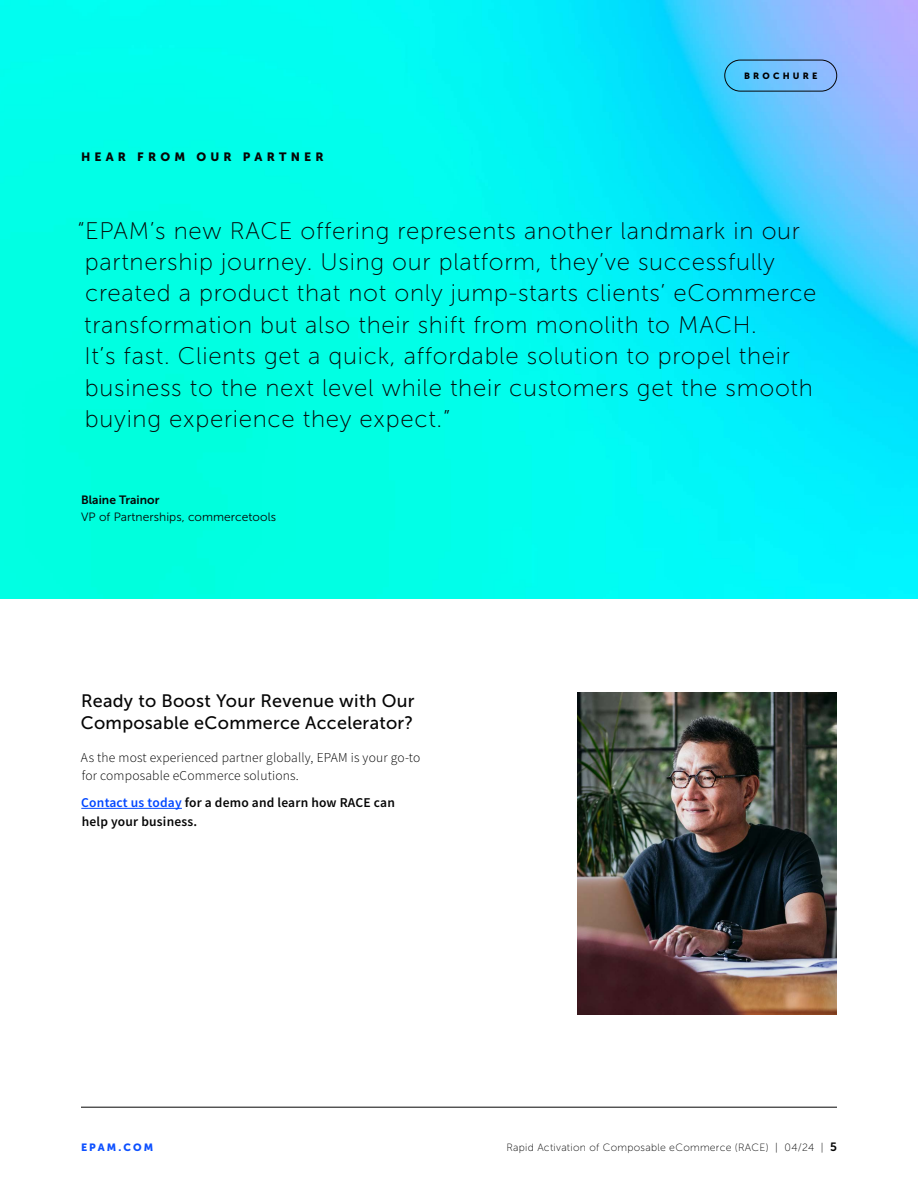
<style>
.page{position:relative;width:918px;height:1188px;background:#fff}
.page>*{position:absolute;margin:0;border:0;box-sizing:border-box;transform-origin:0 0}
.t1{font:24px/31.5px "Museo Sans 100";letter-spacing:.03em;color:#060606}
.t2{font:18px/22.5px "Museo Sans 500";letter-spacing:.015em;color:#060606}
.t3{font:300 13.5px/18px "Source Sans Pro";letter-spacing:.015em;color:#000}
.t4{font:600 13.5px/19.5px "Source Sans Pro";letter-spacing:.015em;color:#060606}
.t5{font:12px "Museo Sans 300";letter-spacing:.005em;color:#060606}
.t6{font:12px "Museo Sans 900";letter-spacing:.35em;color:#060606}
.t7{font:12px "Museo Sans 700";letter-spacing:.005em;color:#060606}
.t8{font:10.5px "Museo Sans 100";letter-spacing:.025em;color:#060606}
.t9{font:10.5px "Museo Sans 900";letter-spacing:.2em;color:#0d50ff}
.t10{font:9px "Museo Sans 900";letter-spacing:.35em;color:#000}
.s1{color:#0047ff}
.s2{font-family:"Museo Sans 700";font-size:12px}
</style>
<div class="page">
<hr style="left:81px;top:1107px;width:756px;height:1px;background:#060606">
<hr style="left:81px;top:808px;width:101px;height:1px;background:#0047ff">
<img style="left:0;top:0;width:918px;height:598px">
<img style="left:578px;top:693px;width:259px;height:322px">
<div style="left:724px;top:60px;width:113px;height:31px;border:1px solid #060606;border-radius:16px"></div>
<p class="t6" style="left:81px;top:149px;width:244px">HEAR FROM OUR PARTNER</p>
<p class="t10" style="left:744px;top:71px;width:75px">BROCHURE</p>
<p class="t1" style="left:77px;top:215px;width:741px">“EPAM’s new RACE offering represents another landmark in our partnership journey. Using our platform, they’ve successfully created a product that not only jump-starts clients’ eCommerce transformation but also their shift from monolith to MACH.<br>It’s fast. Clients get a quick, affordable solution to propel their business to the next level while their customers get the smooth buying experience they expect.”</p>
<p class="t7" style="left:81px;top:493px;width:80px">Blaine Trainor</p>
<p class="t5" style="left:81px;top:510px;width:197px">VP of Partnerships, commercetools</p>
<p class="t2" style="left:81px;top:689px;width:335px">Ready to Boost Your Revenue with Our<br>Composable eCommerce Accelerator?</p>
<p class="t3" style="left:81px;top:749px;width:341px">As the most experienced partner globally, EPAM is your go-to for composable eCommerce solutions.</p>
<p class="t4" style="left:81px;top:793px;width:315px"><span class="s1">Contact us today</span> for a demo and learn how RACE can help your business.</p>
<p class="t9" style="left:81px;top:1141px;width:74px">EPAM.COM</p>
<p class="t8" style="left:507px;top:1141px;width:332px">Rapid Activation of Composable eCommerce (RACE) | 04/24 | <span class="s2">5</span></p>
</div>
